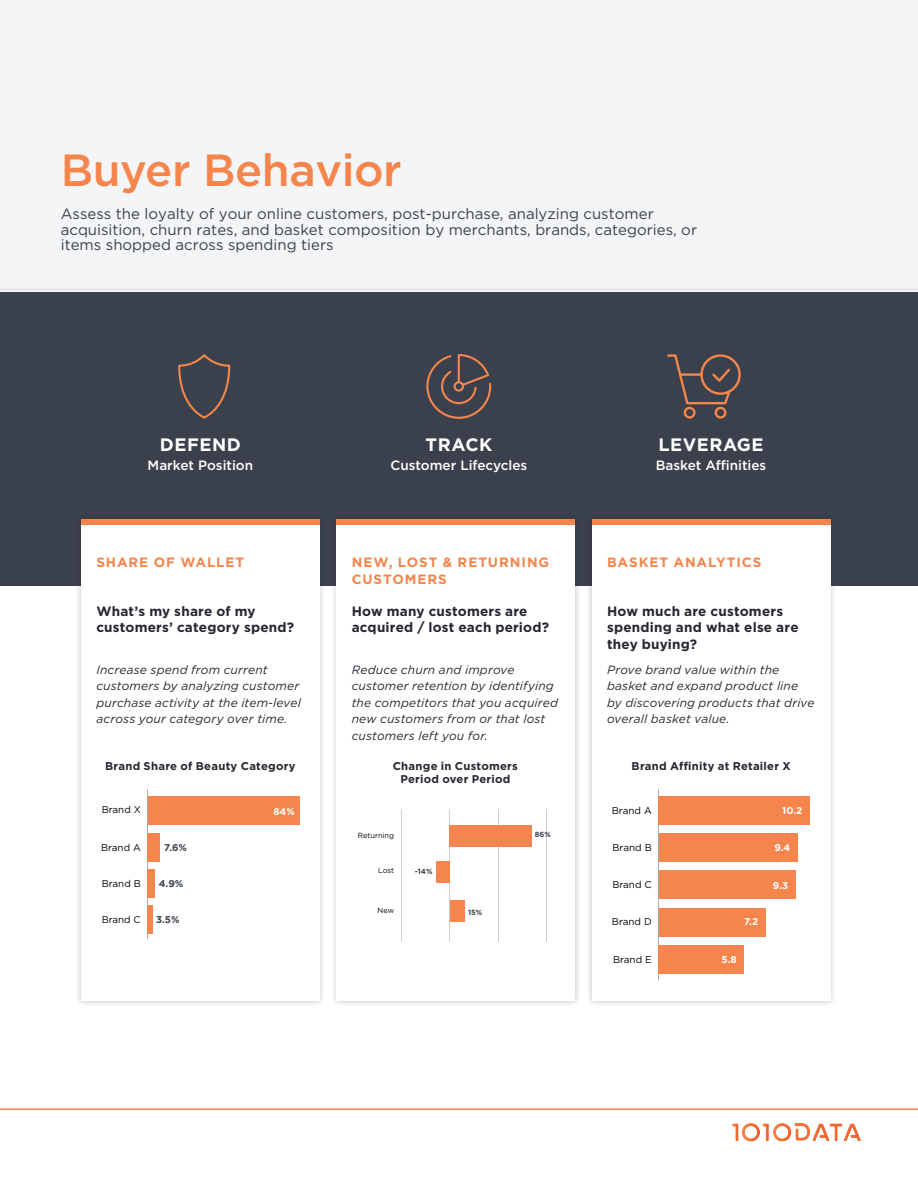
<style>
.page{position:relative;width:918px;height:1188px;background:#fff}
.page>*{position:absolute;margin:0;border:0;box-sizing:border-box;transform-origin:0 0}
.t1{font:500 45px "Gotham HTF";letter-spacing:-.01em;color:#f5854b}
.t2{font:700 18px "Gotham HTF";letter-spacing:.03em;color:#fff}
.t3{font:15px/15px "Gotham";color:#3b414c}
.t4{font:700 13.5px/16.5px "Gotham HTF";letter-spacing:.015em;color:#29242f}
.t5{font:700 13.5px/16.5px "Gotham HTF";letter-spacing:.065em;color:#f5854b}
.t6{font:500 13.5px "Gotham HTF";color:#fff}
.t7{font:italic 12px/16.5px "Gotham HTF";letter-spacing:.015em;color:#29242f}
.t8{font:700 11.25px/13.5px "Gotham HTF";letter-spacing:.02em;color:#29242f;text-align:center}
.t9{font:9.9px "Gotham";color:#050504}
.t10{font:700 9.9px "Gotham";color:#fff}
.t11{font:9.75px "Gotham";color:#050504}
.t12{font:700 9.75px "Gotham";color:#3c424c}
.t13{font:700 9.75px "Gotham";color:#fff}
.t14{font:7.5px "Gotham";color:#050504}
.t15{font:700 7.5px "Gotham";color:#3c424c}
</style>
<div class="page">
<div style="left:0;top:292px;width:918px;height:294px;background:#3b414c"></div>
<div style="left:0;top:0;width:918px;height:292px;background:#f4f5f6"></div>
<hr style="left:0;top:1108px;width:918px;height:2px;background:#f5854b">
<div style="left:75px;top:513px;width:251px;height:494px;background:#231f20;opacity:.25"></div>
<div style="left:81px;top:520px;width:239px;height:481px;background:#fff"></div>
<div style="left:330px;top:513px;width:251px;height:494px;background:#231f20;opacity:.25"></div>
<div style="left:336px;top:520px;width:239px;height:481px;background:#fff"></div>
<div style="left:586px;top:513px;width:251px;height:494px;background:#231f20;opacity:.25"></div>
<div style="left:592px;top:520px;width:239px;height:481px;background:#fff"></div>
<hr style="left:0;top:289px;width:918px;height:1px;background:#e2e1e2">
<div style="left:81px;top:520px;width:239px;height:5px;background:#f5854b"></div>
<div style="left:336px;top:520px;width:239px;height:5px;background:#f5854b"></div>
<div style="left:592px;top:520px;width:239px;height:5px;background:#f5854b"></div>
<svg style="left:178px;top:354px;width:52px;height:65px"></svg>
<svg style="left:426px;top:354px;width:66px;height:65px"></svg>
<svg style="left:668px;top:354px;width:73px;height:65px"></svg>
<div style="left:658px;top:908px;width:108px;height:29px;background:#f5854c"></div>
<div style="left:658px;top:871px;width:138px;height:28px;background:#f5854c"></div>
<div style="left:658px;top:833px;width:140px;height:29px;background:#f5854c"></div>
<hr style="left:658px;top:790px;width:1px;height:191px;background:#a7a9ac">
<div style="left:658px;top:796px;width:152px;height:29px;background:#f5854c"></div>
<div style="left:658px;top:945px;width:86px;height:29px;background:#f5854c"></div>
<hr style="left:449px;top:809px;width:1px;height:132px;background:#cececf">
<hr style="left:401px;top:809px;width:1px;height:132px;background:#cececf">
<hr style="left:498px;top:809px;width:1px;height:132px;background:#cececf">
<hr style="left:546px;top:809px;width:1px;height:132px;background:#cececf">
<div style="left:449px;top:825px;width:83px;height:22px;background:#f5854c"></div>
<div style="left:437px;top:861px;width:13px;height:22px;background:#f5854c"></div>
<div style="left:450px;top:900px;width:14px;height:22px;background:#f5854c"></div>
<div style="left:147px;top:796px;width:153px;height:29px;background:#f5854c"></div>
<hr style="left:147px;top:790px;width:1px;height:149px;background:#a7a9ac">
<div style="left:147px;top:833px;width:13px;height:29px;background:#f5854c"></div>
<div style="left:147px;top:869px;width:8px;height:29px;background:#f5854c"></div>
<div style="left:147px;top:905px;width:5px;height:29px;background:#f5854c"></div>
<img style="left:692px;top:1108px;width:205px;height:34px">
<h1 class="t1" style="left:61px;top:145px;width:343px">Buyer Behavior</h1>
<p class="t3" style="left:61px;top:206px;width:638px">Assess the loyalty of your online customers, post-purchase, analyzing customer acquisition, churn rates, and basket composition by merchants, brands, categories, or items shopped across spending tiers</p>
<h2 class="t2" style="left:160px;top:434px;width:82px">DEFEND</h2>
<h2 class="t2" style="left:426px;top:434px;width:68px">TRACK</h2>
<h2 class="t2" style="left:659px;top:434px;width:107px">LEVERAGE</h2>
<p class="t6" style="left:148px;top:457px;width:107px">Market Position</p>
<p class="t6" style="left:391px;top:457px;width:138px">Customer Lifecycles</p>
<p class="t6" style="left:656px;top:457px;width:112px">Basket Affinities</p>
<p class="t5" style="left:96px;top:554px;width:149px">SHARE OF WALLET</p>
<p class="t4" style="left:96px;top:602px;width:199px">What’s my share of my customers’ category spend?</p>
<p class="t7" style="left:96px;top:661px;width:206px">Increase spend from current customers by analyzing customer purchase activity at the item-level across your category over time.</p>
<p class="t5" style="left:352px;top:554px;width:199px">NEW, LOST &amp; RETURNING<br>CUSTOMERS</p>
<p class="t5" style="left:607px;top:554px;width:156px">BASKET ANALYTICS</p>
<p class="t4" style="left:352px;top:602px;width:199px">How many customers are acquired / lost each period?</p>
<p class="t4" style="left:607px;top:602px;width:193px">How much are customers spending and what else are they buying?</p>
<p class="t7" style="left:352px;top:661px;width:208px">Reduce churn and improve customer retention by identifying the competitors that you acquired new customers from or that lost customers left you for.</p>
<p class="t7" style="left:607px;top:661px;width:209px">Prove brand value within the basket and expand product line by discovering products that drive overall basket value.</p>
<p class="t8" style="left:105px;top:759px;width:192px">Brand Share of Beauty Category</p>
<p class="t8" style="left:393px;top:759px;width:127px">Change in Customers<br>Period over Period</p>
<p class="t8" style="left:632px;top:759px;width:161px">Brand Affinity at Retailer X</p>
<p class="t11" style="left:102px;top:804px;width:41px">Brand X</p>
<p class="t11" style="left:101px;top:841px;width:41px">Brand A</p>
<p class="t11" style="left:102px;top:877px;width:41px">Brand B</p>
<p class="t11" style="left:102px;top:913px;width:41px">Brand C</p>
<p class="t12" style="left:164px;top:842px;width:24px">7.6%</p>
<p class="t12" style="left:159px;top:878px;width:26px">4.9%</p>
<p class="t12" style="left:156px;top:914px;width:25px">3.5%</p>
<p class="t13" style="left:273px;top:806px;width:23px">84%</p>
<p class="t14" style="left:358px;top:830px;width:38px">Returning</p>
<p class="t14" style="left:378px;top:866px;width:17px">Lost</p>
<p class="t14" style="left:378px;top:906px;width:18px">New</p>
<p class="t15" style="left:415px;top:867px;width:19px">-14%</p>
<p class="t15" style="left:468px;top:908px;width:16px">15%</p>
<p class="t15" style="left:535px;top:830px;width:17px">86%</p>
<p class="t9" style="left:612px;top:804px;width:41px">Brand A</p>
<p class="t9" style="left:613px;top:841px;width:41px">Brand B</p>
<p class="t9" style="left:612px;top:878px;width:41px">Brand C</p>
<p class="t9" style="left:612px;top:915px;width:41px">Brand D</p>
<p class="t9" style="left:613px;top:953px;width:40px">Brand E</p>
<p class="t10" style="left:744px;top:916px;width:16px">7.2</p>
<p class="t10" style="left:722px;top:954px;width:17px">5.8</p>
<p class="t10" style="left:782px;top:805px;width:22px">10.2</p>
<p class="t10" style="left:774px;top:842px;width:18px">9.4</p>
<p class="t10" style="left:773px;top:880px;width:17px">9.3</p>
</div>
